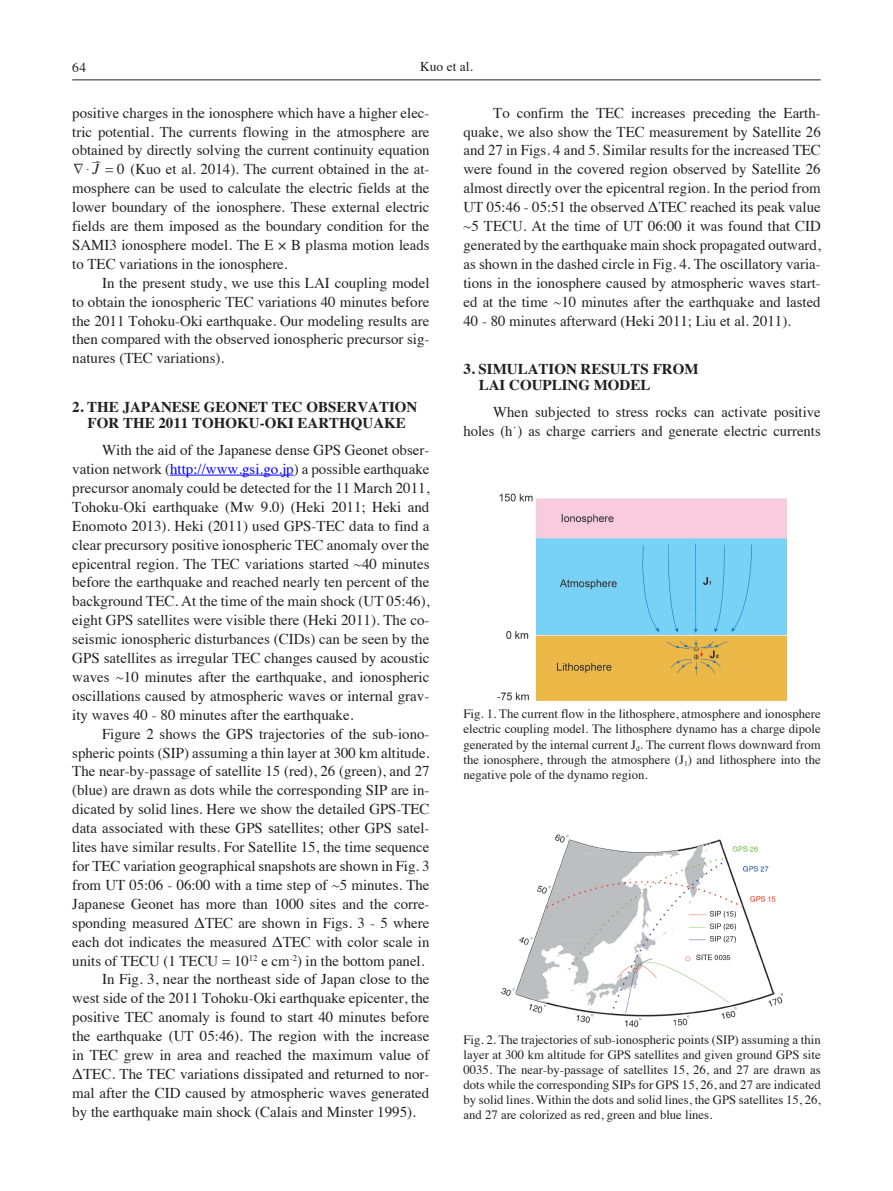
<style>
.page{position:relative;width:893px;height:1191px;background:#fff}
.page>*{position:absolute;margin:0;border:0;box-sizing:border-box;transform-origin:0 0}
.M-Text{font:15px/18.9px "Times";color:#231f20;text-align:justify}
.M-Text_TFP{font:15px/18.9px "Times";color:#231f20;text-align:justify}
.M-Title{font:700 15px/15.8px "Times";color:#231f20;text-align:center}
.Master-Author___Runn{font:13.5px "Times";color:#231f20}
.M-Caption{font:12.75px/15px "Times";color:#231f20;text-align:justify}
.s1{font-family:"MM Etc"}
.s2{font-family:"MM Binary"}
.s3{font-style:italic}
.s4{color:#00f}
</style>
<div class="page">
<hr style="left:72px;top:79px;width:749px;height:1px;background:#231f20">
<hr style="left:170px;top:475px;width:124px;height:1px;background:#00f">
<svg style="left:92px;top:161px;width:9px;height:2px"></svg>
<img style="left:497px;top:493px;width:290px;height:207px">
<img style="left:502px;top:834px;width:280px;height:192px">
<p class="Master-Author___Runn" style="left:72px;top:55px;width:15px">64</p>
<p class="Master-Author___Runn" style="left:420px;top:54px;width:54px">Kuo et al.</p>
<p class="M-Text" style="left:72px;top:102px;width:359px">positive charges in the ionosphere which have a higher elec&shy;tric potential. The currents flowing in the atmosphere are obtained by directly solving the current continuity equation</p>
<p class="M-Text_TFP" style="left:73px;top:158px;width:358px"><span class="s1">d</span> <span class="s2">$</span> <span class="s3">J</span> = 0 (Kuo et al. 2014). The current obtained in the at-</p>
<p class="M-Text" style="left:72px;top:177px;width:359px">mosphere can be used to calculate the electric fields at the lower boundary of the ionosphere. These external electric fields are them imposed as the boundary condition for the SAMI3 ionosphere model. The E × B plasma motion leads to TEC variations in the ionosphere.</p>
<p class="M-Text" style="left:72px;top:272px;width:359px;text-indent:30px">In the present study, we use this LAI coupling model to obtain the ionospheric TEC variations 40 minutes before the 2011 Tohoku-Oki earthquake. Our modeling results are then compared with the observed ionospheric precursor sig&shy;natures (TEC variations).</p>
<p class="M-Title" style="left:72px;top:397px;width:347px">2. THE JAPANESE GEONET TEC OBSERVATION<br>FOR THE 2011 TOHOKU-OKI EARTHQUAKE</p>
<p class="M-Text_TFP" style="left:72px;top:439px;width:359px;text-indent:30px">With the aid of the Japanese dense GPS Geonet obser&shy;vation network (<span class="s4">http://www.gsi.go.jp</span>) a possible earthquake precursor anomaly could be detected for the 11 March 2011, Tohoku-Oki earthquake (Mw 9.0) (Heki 2011; Heki and Enomoto 2013). Heki (2011) used GPS-TEC data to find a clear precursory positive ionospheric TEC anomaly over the epicentral region. The TEC variations started ~40 minutes before the earthquake and reached nearly ten percent of the background TEC. At the time of the main shock (UT 05:46), eight GPS satellites were visible there (Heki 2011). The co&shy;seismic ionospheric disturbances (CIDs) can be seen by the GPS satellites as irregular TEC changes caused by acoustic waves ~10 minutes after the earthquake, and ionospheric oscillations caused by atmospheric waves or internal grav&shy;ity waves 40 - 80 minutes after the earthquake.</p>
<p class="M-Text" style="left:72px;top:723px;width:359px;text-indent:30px">Figure 2 shows the GPS trajectories of the sub-iono&shy;spheric points (SIP) assuming a thin layer at 300 km altitude.<br>The near-by-passage of satellite 15 (red), 26 (green), and 27 (blue) are drawn as dots while the corresponding SIP are in&shy;dicated by solid lines. Here we show the detailed GPS-TEC data associated with these GPS satellites; other GPS satel&shy;lites have similar results. For Satellite 15, the time sequence for TEC variation geographical snapshots are shown in Fig. 3 from UT 05:06 - 06:00 with a time step of ~5 minutes. The Japanese Geonet has more than 1000 sites and the corre&shy;sponding measured ΔTEC are shown in Figs. 3 - 5 where each dot indicates the measured ΔTEC with color scale in units of TECU (1 TECU = 10<sup>12</sup> e cm<sup>-2</sup>) in the bottom panel.</p>
<p class="M-Text" style="left:72px;top:968px;width:359px;text-indent:30px">In Fig. 3, near the northeast side of Japan close to the west side of the 2011 Tohoku-Oki earthquake epicenter, the positive TEC anomaly is found to start 40 minutes before the earthquake (UT 05:46). The region with the increase in TEC grew in area and reached the maximum value of ΔTEC. The TEC variations dissipated and returned to nor&shy;mal after the CID caused by atmospheric waves generated by the earthquake main shock (Calais and Minster 1995).</p>
<p class="M-Text" style="left:463px;top:102px;width:359px;text-indent:30px">To confirm the TEC increases preceding the Earth&shy;quake, we also show the TEC measurement by Satellite 26 and 27 in Figs. 4 and 5. Similar results for the increased TEC were found in the covered region observed by Satellite 26 almost directly over the epicentral region. In the period from UT 05:46 - 05:51 the observed ΔTEC reached its peak value ~5 TECU. At the time of UT 06:00 it was found that CID generated by the earthquake main shock propagated outward, as shown in the dashed circle in Fig. 4. The oscillatory varia&shy;tions in the ionosphere caused by atmospheric waves start&shy;ed at the time ~10 minutes after the earthquake and lasted 40 - 80 minutes afterward (Heki 2011; Liu et al. 2011).</p>
<p class="M-Title" style="left:479px;top:359px;width:221px;text-align:left;text-indent:-15px">3. SIMULATION RESULTS FROM<br>LAI COUPLING MODEL</p>
<p class="M-Text_TFP" style="left:463px;top:401px;width:359px;text-align:right">When subjected to stress rocks can activate positive holes (h˙) as charge carriers and generate electric currents</p>
<p class="M-Caption" style="left:463px;top:705px;width:359px">Fig. 1. The current flow in the lithosphere, atmosphere and ionosphere electric coupling model. The lithosphere dynamo has a charge dipole generated by the internal current J<sub>d</sub>. The current flows downward from the ionosphere, through the atmosphere (J<sub>1</sub>) and lithosphere into the negative pole of the dynamo region.</p>
<p class="M-Caption" style="left:463px;top:1031px;width:359px">Fig. 2. The trajectories of sub-ionospheric points (SIP) assuming a thin layer at 300 km altitude for GPS satellites and given ground GPS site 0035. The near-by-passage of satellites 15, 26, and 27 are drawn as dots while the corresponding SIPs for GPS 15, 26, and 27 are indicated by solid lines. Within the dots and solid lines, the GPS satellites 15, 26, and 27 are colorized as red, green and blue lines.</p>
</div>
